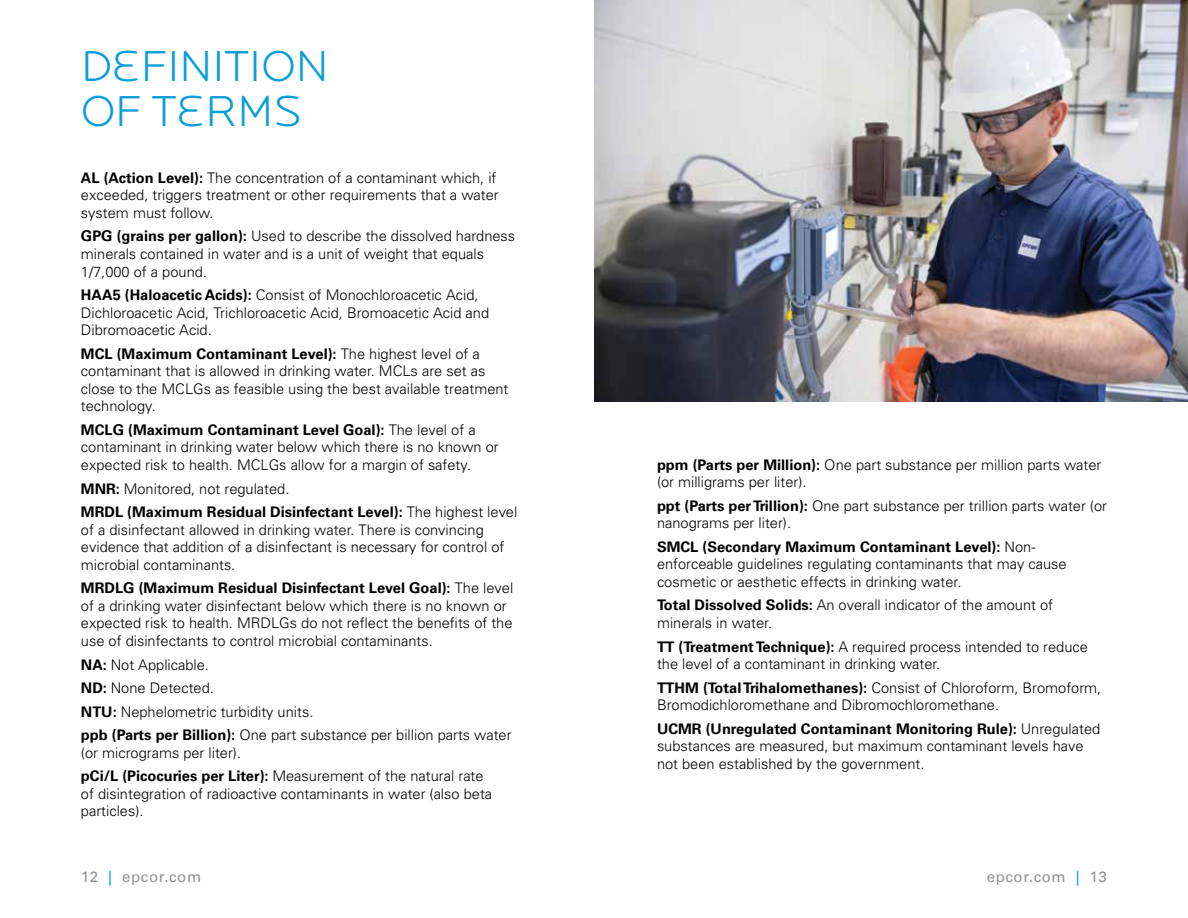
<style>
.page{position:relative;width:1188px;height:918px;background:#fff}
.page>*{position:absolute;margin:0;border:0;box-sizing:border-box;transform-origin:0 0}
.t1{font:300 45px/45px "Locator Display";color:#0a9dd9}
.t2{font:15px "Univers LT";letter-spacing:.04em;color:#919194}
.t3{font:300 14.7px/17.5px "Univers";color:#000}
.t4{font:700 14.7px "Univers LT";color:#000}
.s1{font-family:"Univers LT";font-weight:700}
.s2{font-family:"Univers";font-weight:300}
.s3{color:#0a9dd9}
</style>
<div class="page">
<img style="left:594px;top:0;width:594px;height:401px">
<h1 class="t1" style="left:81px;top:45px;width:249px">DEFINITION<br>OF TERMS</h1>
<p class="t3" style="left:81px;top:168px;width:419px"><span class="s1">AL (Action Level):</span> The concentration of a contaminant which, if exceeded, triggers treatment or other requirements that a water system must follow.</p>
<p class="t3" style="left:81px;top:227px;width:436px"><span class="s1">GPG (grains per gallon):</span> Used to describe the dissolved hardness minerals contained in water and is a unit of weight that equals<br>1/7,000 of a pound.</p>
<p class="t3" style="left:81px;top:286px;width:410px"><span class="s1">HAA5 (Haloacetic Acids):</span> Consist of Monochloroacetic Acid,<br>Dichloroacetic Acid, Trichloroacetic Acid, Bromoacetic Acid and<br>Dibromoacetic Acid.</p>
<p class="t4" style="left:81px;top:345px;width:400px">MCL (Maximum Contaminant Level): <span class="s2">The highest level of a</span></p>
<p class="t3" style="left:81px;top:362px;width:429px">contaminant that is allowed in drinking water. MCLs are set as close to the MCLGs as feasible using the best available treatment technology.</p>
<p class="t4" style="left:81px;top:421px;width:396px">MCLG (Maximum Contaminant Level Goal): <span class="s2">The level of a</span></p>
<p class="t3" style="left:81px;top:438px;width:419px">contaminant in drinking water below which there is no known or expected risk to health. MCLGs allow for a margin of safety.</p>
<p class="t3" style="left:81px;top:479px;width:210px"><span class="s1">MNR:</span> Monitored, not regulated.</p>
<p class="t4" style="left:81px;top:503px;width:438px">MRDL (Maximum Residual Disinfectant Level): <span class="s2">The highest level</span></p>
<p class="t3" style="left:81px;top:520px;width:425px">of a disinfectant allowed in drinking water. There is convincing evidence that addition of a disinfectant is necessary for control of microbial contaminants.</p>
<p class="t4" style="left:81px;top:580px;width:434px">MRDLG (Maximum Residual Disinfectant Level Goal): <span class="s2">The level</span></p>
<p class="t3" style="left:81px;top:596px;width:433px">of a drinking water disinfectant below which there is no known or expected risk to health. MRDLGs do not reflect the benefits of the use of disinfectants to control microbial contaminants.</p>
<p class="t3" style="left:81px;top:652px;width:432px;line-height:23.5px"><span class="s1">NA:</span> Not Applicable.<br><span class="s1">ND:</span> None Detected.<br><span class="s1">NTU:</span> Nephelometric turbidity units.<br><span class="s1">ppb (Parts per Billion):</span> One part substance per billion parts water</p>
<p class="t3" style="left:81px;top:740px;width:404px;line-height:23.5px">(or micrograms per liter).<br><span class="s1">pCi/L (Picocuries per Liter):</span> Measurement of the natural rate</p>
<p class="t3" style="left:81px;top:784px;width:413px">of disintegration of radioactive contaminants in water (also beta particles).</p>
<p class="t3" style="left:657px;top:455px;width:446px"><span class="s1">ppm (Parts per Million):</span> One part substance per million parts water (or milligrams per liter).</p>
<p class="t3" style="left:657px;top:496px;width:452px"><span class="s1">ppt (Parts per Trillion):</span> One part substance per trillion parts water (or nanograms per liter).</p>
<p class="t4" style="left:657px;top:538px;width:380px">SMCL (Secondary Maximum Contaminant Level): <span class="s2">Non-</span></p>
<p class="t3" style="left:657px;top:555px;width:411px">enforceable guidelines regulating contaminants that may cause cosmetic or aesthetic effects in drinking water.</p>
<p class="t3" style="left:657px;top:596px;width:398px"><span class="s1">Total Dissolved Solids:</span> An overall indicator of the amount of minerals in water.</p>
<p class="t3" style="left:657px;top:637px;width:432px"><span class="s1">TT (Treatment Technique):</span> A required process intended to reduce the level of a contaminant in drinking water.</p>
<p class="t3" style="left:657px;top:678px;width:446px"><span class="s1">TTHM (Total Trihalomethanes):</span> Consist of Chloroform, Bromoform,<br>Bromodichloromethane and Dibromochloromethane.</p>
<p class="t4" style="left:657px;top:720px;width:445px">UCMR (Unregulated Contaminant Monitoring Rule): <span class="s2">Unregulated</span></p>
<p class="t3" style="left:657px;top:737px;width:428px">substances are measured, but maximum contaminant levels have not been established by the government.</p>
<p class="t2" style="left:81px;top:868px;width:122px">12 <span class="s3">|</span> epcor.com</p>
<p class="t2" style="left:987px;top:868px;width:122px">epcor.com <span class="s3">|</span> 13</p>
</div>
